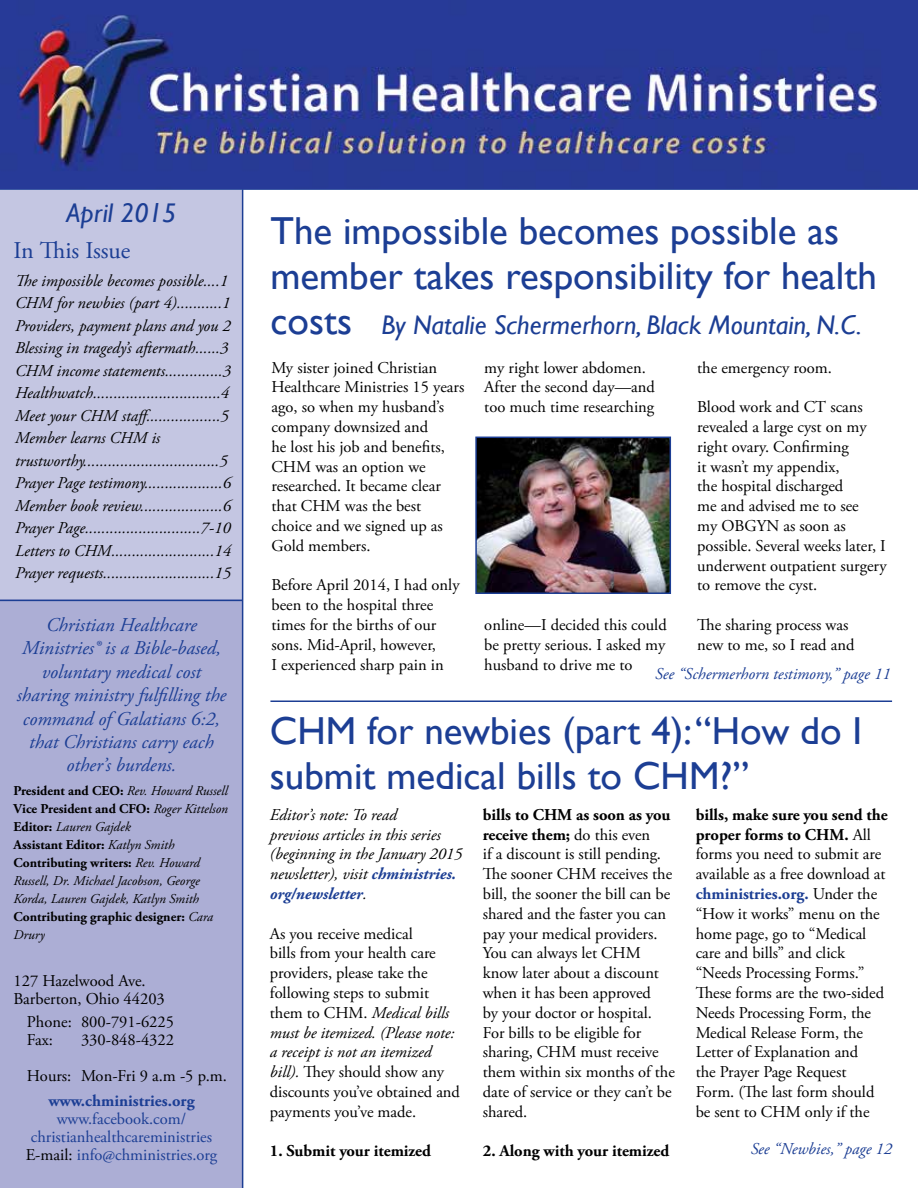
<style>
.page{position:relative;width:918px;height:1188px;background:#fff}
.page>*{position:absolute;margin:0;border:0;box-sizing:border-box;transform-origin:0 0}
.t1{font:39px/45px "Gill Sans";color:#1c3e94}
.t2{font:italic 27px "Gill Sans";color:#1c3e94}
.t3{font:24px "Adobe Garamond Pro";color:#1c3e94}
.t4{font:italic 19.5px/23.4px "Adobe Garamond Pro";color:#1c3e94;text-align:center}
.t5{font:16.5px/19.8px "Adobe Garamond Pro";letter-spacing:-.005em;color:#000}
.t6{font:italic 16.5px/22.5px "Adobe Garamond Pro";color:#000}
.t7{font:16.5px/18px "Adobe Garamond Pro";color:#1c3e94;text-align:center}
.t8{font:italic 16.5px "Adobe Garamond Pro";color:#1c3e94}
.t9{font:700 16.5px "Adobe Garamond Pro";letter-spacing:-.005em;color:#000}
.t10{font:700 16.5px "Adobe Garamond Pro";color:#1c3e94}
.t11{font:italic 13.5px/18px "Adobe Garamond Pro";color:#000}
.s1{font-weight:700;font-style:normal}
.s2{color:#000}
.s3{font-weight:700;color:#1c3e94}
.s4{font-style:italic}
.s5{font-weight:700}
</style>
<div class="page">
<div style="left:0;top:190px;width:243px;height:409px;background:#c4c6e2"></div>
<div style="left:0;top:599px;width:243px;height:589px;background:#acaed5"></div>
<hr style="left:0;top:188px;width:918px;height:2px;background:#1c3e94">
<hr style="left:0;top:600px;width:243px;height:1px;background:#1c3e94">
<hr style="left:242px;top:189px;width:1px;height:999px;background:#1c3e94">
<img style="left:0;top:0;width:918px;height:188px">
<hr style="left:270px;top:700px;width:622px;height:2px;background:#1c3e94">
<img style="left:478px;top:440px;width:190px;height:151px">
<div style="left:475px;top:437px;width:196px;height:157px;border:2px solid #1c3e94"></div>
<h2 class="t2" style="left:66px;top:197px;width:112px">April 2015</h2>
<h3 class="t3" style="left:14px;top:236px;width:118px">In This Issue</h3>
<p class="t6" style="left:15px;top:270px;width:218px">The impossible becomes possible....1<br>CHM for newbies (part 4)...........1<br>Providers, payment plans and you 2<br>Blessing in tragedy’s aftermath......3<br>CHM income statements..............3<br>Healthwatch...............................4<br>Meet your CHM staff..................5<br>Member learns CHM is trustworthy.................................5<br>Prayer Page testimony...................6<br>Member book review....................6<br>Prayer Page............................7-10<br>Letters to CHM.........................14<br>Prayer requests...........................15</p>
<p class="t4" style="left:17px;top:614px;width:211px">Christian Healthcare<br>Ministries® is a Bible-based, voluntary medical cost sharing ministry fulfilling the command of Galatians 6:2, that Christians carry each other’s burdens.</p>
<p class="t11" style="left:14px;top:782px;width:216px"><span class="s1">President and CEO:</span> Rev. Howard Russell<br><span class="s1">Vice President and CFO:</span> Roger Kittelson<br><span class="s1">Editor:</span> Lauren Gajdek<br><span class="s1">Assistant Editor:</span> Katlyn Smith<br><span class="s1">Contributing writers:</span> Rev. Howard<br>Russell, Dr. Michael Jacobson, George<br>Korda, Lauren Gajdek, Katlyn Smith<br><span class="s1">Contributing graphic designer:</span> Cara<br>Drury</p>
<p class="t5" style="left:14px;top:972px;width:153px;line-height:18px">127 Hazelwood Ave.<br>Barberton, Ohio 44203</p>
<p class="t5" style="left:27px;top:1013px;width:149px;line-height:18px">Phone: 800-791-6225<br>Fax:</p>
<p class="t5" style="left:27px;top:1022px;width:202px;line-height:36px;text-align:center">330-848-4322<br>Hours: Mon-Fri 9 a.m -5 p.m.</p>
<p class="t10" style="left:48px;top:1092px;width:148px">www.chministries.org</p>
<p class="t7" style="left:26px;top:1111px;width:193px">www.facebook.com/ christianhealthcareministries<br><span class="s2">E-mail:</span> info@chministries.org</p>
<h1 class="t1" style="left:270px;top:209px;width:608px">The impossible becomes possible as member takes responsibility for health costs</h1>
<h2 class="t2" style="left:382px;top:310px;width:482px">By Natalie Schermerhorn, Black Mountain, N.C.</h2>
<p class="t5" style="left:271px;top:358px;width:194px">My sister joined Christian<br>Healthcare Ministries 15 years ago, so when my husband’s company downsized and<br>he lost his job and benefits,<br>CHM was an option we researched. It became clear that CHM was the best choice and we signed up as<br>Gold members.</p>
<p class="t5" style="left:271px;top:576px;width:190px">Before April 2014, I had only been to the hospital three times for the births of our sons. Mid-April, however,<br>I experienced sharp pain in</p>
<p class="t5" style="left:484px;top:358px;width:172px">my right lower abdomen.<br>After the second day—and too much time researching</p>
<p class="t5" style="left:697px;top:358px;width:136px">the emergency room.</p>
<p class="t5" style="left:697px;top:398px;width:191px">Blood work and CT scans revealed a large cyst on my right ovary. Confirming<br>it wasn’t my appendix,<br>the hospital discharged<br>me and advised me to see<br>my OBGYN as soon as possible. Several weeks later, I underwent outpatient surgery to remove the cyst.</p>
<p class="t5" style="left:697px;top:616px;width:159px">The sharing process was new to me, so I read and</p>
<p class="t5" style="left:484px;top:616px;width:184px;text-align:justify">online—I decided this could be pretty serious. I asked my husband to drive me to</p>
<p class="t8" style="left:655px;top:664px;width:237px">See “Schermerhorn testimony,” page 11</p>
<h1 class="t1" style="left:270px;top:709px;width:594px">CHM for newbies (part 4): “How do I submit medical bills to CHM?”</h1>
<p class="t6" style="left:270px;top:805px;width:194px;line-height:19.8px">Editor’s note: To read<br>previous articles in this series (beginning in the January 2015 newsletter), visit <span class="s3">chministries. org/newsletter</span>.</p>
<p class="t5" style="left:270px;top:924px;width:192px">As you receive medical<br>bills from your health care providers, please take the following steps to submit them to CHM. <span class="s4">Medical bills must be itemized. (Please note: a receipt is not an itemized bill).</span> They should show any discounts you’ve obtained and payments you’ve made.</p>
<p class="t9" style="left:270px;top:1142px;width:163px">1. Submit your itemized</p>
<p class="t5" style="left:483px;top:805px;width:194px"><span class="s5">bills to CHM as soon as you receive them;</span> do this even<br>if a discount is still pending.<br>The sooner CHM receives the bill, the sooner the bill can be shared and the faster you can pay your medical providers.<br>You can always let CHM know later about a discount when it has been approved<br>by your doctor or hospital.<br>For bills to be eligible for sharing, CHM must receive them within six months of the date of service or they can’t be shared.</p>
<p class="t9" style="left:483px;top:1142px;width:188px">2. Along with your itemized</p>
<p class="t5" style="left:696px;top:805px;width:193px"><span class="s5">bills, make sure you send the proper forms to CHM.</span> All forms you need to submit are available as a free download at <span class="s3">chministries.org.</span> Under the “How it works” menu on the home page, go to “Medical care and bills” and click “Needs Processing Forms.”<br>These forms are the two-sided<br>Needs Processing Form, the<br>Medical Release Form, the<br>Letter of Explanation and<br>the Prayer Page Request<br>Form. (The last form should be sent to CHM only if the</p>
<p class="t8" style="left:751px;top:1139px;width:143px">See “Newbies,” page 12</p>
</div>
